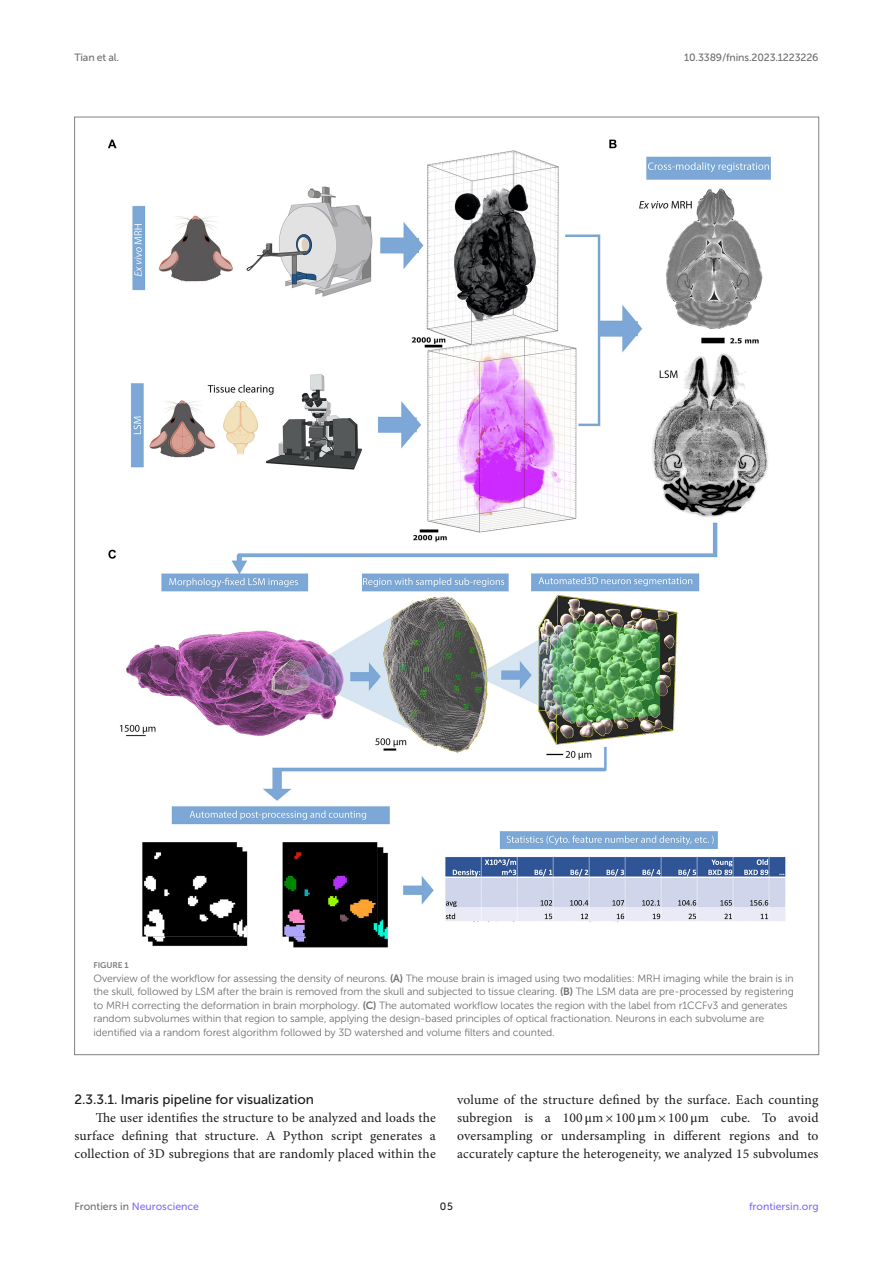
<style>
.page{position:relative;width:893px;height:1263px;background:#fff}
.page>*{position:absolute;margin:0;border:0;box-sizing:border-box;transform-origin:0 0}
.TEXT_FLUSH{font:13.5px/18px "Minion Pro";letter-spacing:.015em;color:#1b1c1b;text-align:justify}
.TEXT_FLUSH-2{font:13.5px "Museo Sans 500";color:#1b1c1b}
.FIG_LEG{font:10.5px/13.5px "Museo Sans 300";letter-spacing:-.01em;color:#706f70}
.t1{font:10.5px "Museo Sans 500";color:#856df0}
.t2{font:10.5px "Museo Sans 500";letter-spacing:-.015em;color:#706f70}
.t3{font:10.5px "Museo Sans 500";color:#1b1c1b}
.FIG_HD{font:8.25px "Museo Sans 700";letter-spacing:-.01em;color:#7e7f7f}
.s1{font-family:"Museo Sans 700"}
.s2{font-family:"STIX General"}
.s3{color:#706f70}
</style>
<div class="page">
<img style="left:108px;top:139px;width:678px;height:809px">
<p class="t2" style="left:74px;top:51px;width:46px">Tian et al.</p>
<p class="t2" style="left:684px;top:51px;width:136px">10.3389/fnins.2023.1223226</p>
<p class="FIG_HD" style="left:94px;top:961px;width:37px">FIGURE 1</p>
<p class="FIG_LEG" style="left:94px;top:971px;width:702px">Overview of the workflow for assessing the density of neurons. <span class="s1">(A)</span> The mouse brain is imaged using two modalities: MRH imaging while the brain is in the skull, followed by LSM after the brain is removed from the skull and subjected to tissue clearing. <span class="s1">(B)</span> The LSM data are pre-processed by registering to MRH correcting the deformation in brain morphology. <span class="s1">(C)</span> The automated workflow locates the region with the label from r1CCFv3 and generates random subvolumes within that region to sample, applying the design-based principles of optical fractionation. Neurons in each subvolume are identified via a random forest algorithm followed by 3D watershed and volume filters and counted.</p>
<p class="TEXT_FLUSH-2" style="left:74px;top:1092px;width:241px">2.3.3.1. Imaris pipeline for visualization</p>
<p class="TEXT_FLUSH" style="left:96px;top:1109px;width:342px">The user identifies the structure to be analyzed and loads the</p>
<p class="TEXT_FLUSH" style="left:74px;top:1127px;width:363px">surface defining that structure. A Python script generates a</p>
<p class="TEXT_FLUSH" style="left:74px;top:1145px;width:363px">collection of 3D subregions that are randomly placed within the</p>
<p class="TEXT_FLUSH" style="left:457px;top:1091px;width:363px">volume of the structure defined by the surface. Each counting subregion is a 100 <span class="s2">μ</span>m × 100 <span class="s2">μ</span>m × 100 <span class="s2">μ</span>m cube. To avoid oversampling or undersampling in different regions and to accurately capture the heterogeneity, we analyzed 15 subvolumes</p>
<p class="t1" style="left:74px;top:1200px;width:126px"><span class="s3">Frontiers in</span> Neuroscience</p>
<p class="t3" style="left:440px;top:1200px;width:14px">05</p>
<p class="t1" style="left:749px;top:1200px;width:71px">frontiersin.org</p>
</div>
